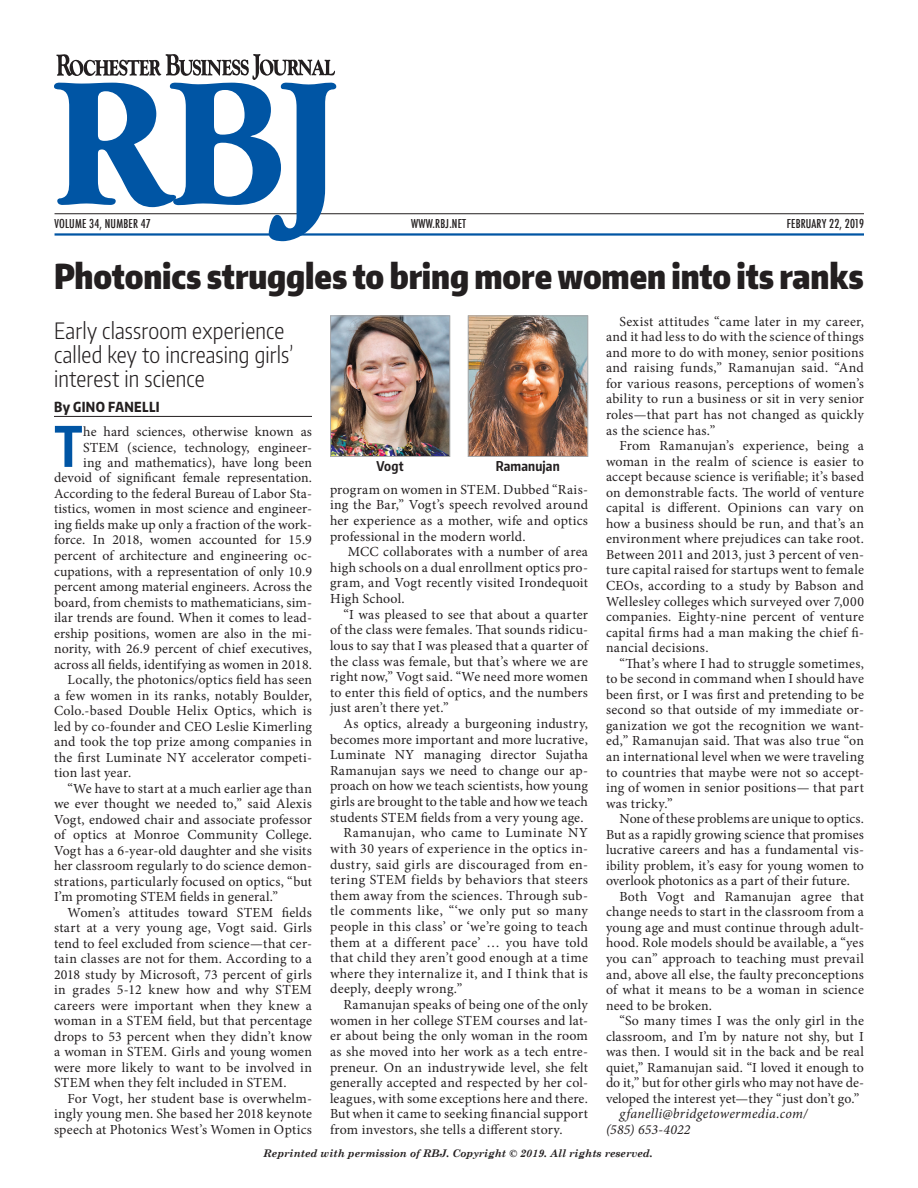
<style>
.page{position:relative;width:918px;height:1188px;background:#fff}
.page>*{position:absolute;margin:0;border:0;box-sizing:border-box;transform-origin:0 0}
.Main_Story_Text{font:700 55.5px "Encode Sans Compressed";color:#0055a4}
.SR_Headline{font:900 34.2px "Encode Sans Compressed";letter-spacing:-.005em;color:#231f20}
.SR_Deck{font:300 22.5px/24.2px "Encode Sans Compressed";letter-spacing:.01em;color:#231f20}
.Main_Story_Text-2{font:13.8px/15.6px "Minion Pro";letter-spacing:.01em;color:#231f20;text-align:justify}
.Main_Story_Text-3{font:italic 13.8px/15.6px "Minion Pro";letter-spacing:.02em;color:#231f20}
.Bylines{font:800 13.8px "Encode Sans Compressed";letter-spacing:.03em;color:#231f20}
.mug_last_name{font:700 13.5px "Encode Sans Compressed";letter-spacing:.01em;color:#231f20}
.t1{font:500 condensed 12px "Futura";letter-spacing:.015em;color:#231f20}
.t2{font:italic 700 10.5px "Century Schoolbook";color:#231f20}
</style>
<div class="page">
<hr style="left:55px;top:213px;width:809px;height:1px;background:#231f20">
<hr style="left:55px;top:233px;width:809px;height:3px;background:#0055a4">
<svg style="left:54px;top:54px;width:282px;height:187px"></svg>
<hr style="left:54px;top:416px;width:258px;height:1px;background:#231f20">
<img style="left:332px;top:318px;width:116px;height:137px">
<div style="left:330px;top:316px;width:120px;height:141px;border:1px solid #a7a9ac"></div>
<img style="left:470px;top:318px;width:116px;height:137px">
<div style="left:468px;top:316px;width:120px;height:141px;border:1px solid #a7a9ac"></div>
<p class="t1" style="left:55px;top:216px;width:98px">VOLUME 34, NUMBER 47</p>
<p class="t1" style="left:411px;top:216px;width:57px">WWW.RBJ.NET</p>
<p class="t1" style="left:787px;top:216px;width:79px">FEBRUARY 22, 2019</p>
<p class="SR_Headline" style="left:54px;top:254px;width:811px">Photonics struggles to bring more women into its ranks</p>
<p class="SR_Deck" style="left:54px;top:318px;width:241px">Early classroom experience called key to increasing girls’ interest in science</p>
<p class="Bylines" style="left:54px;top:397px;width:107px">By GINO FANELLI</p>
<p class="Main_Story_Text" style="left:54px;top:410px;width:30px">T</p>
<p class="Main_Story_Text-2" style="left:606px;top:314px;width:260px;text-indent:14px">Sexist attitudes “came later in my career, and it had less to do with the science of things and more to do with money, senior positions and raising funds,” Ramanujan said. “And for various reasons, perceptions of women’s ability to run a business or sit in very senior roles—that part has not changed as quickly as the science has.”</p>
<p class="Main_Story_Text-2" style="left:606px;top:438px;width:260px;text-indent:14px">From Ramanujan’s experience, being a woman in the realm of science is easier to accept because science is verifiable; it’s based on demonstrable facts. The world of venture capital is different. Opinions can vary on how a business should be run, and that’s an environment where prejudices can take root.<br>Between 2011 and 2013, just 3 percent of ven&shy;ture capital raised for startups went to female CEOs, according to a study by Babson and Wellesley colleges which surveyed over 7,000 companies. Eighty-nine percent of venture capital firms had a man making the chief fi&shy;nancial decisions.</p>
<p class="Main_Story_Text-2" style="left:606px;top:656px;width:260px;text-indent:14px">“That’s where I had to struggle sometimes, to be second in command when I should have been first, or I was first and pretending to be second so that outside of my immediate or&shy;ganization we got the recognition we want&shy;ed,” Ramanujan said. That was also true “on an international level when we were traveling to countries that maybe were not so accept&shy;ing of women in senior positions— that part was tricky.”</p>
<p class="Main_Story_Text-2" style="left:606px;top:811px;width:260px;text-indent:14px">None of these problems are unique to optics.<br>But as a rapidly growing science that promises lucrative careers and has a fundamental vis&shy;ibility problem, it’s easy for young women to overlook photonics as a part of their future.</p>
<p class="Main_Story_Text-2" style="left:606px;top:889px;width:260px;text-indent:14px">Both Vogt and Ramanujan agree that change needs to start in the classroom from a young age and must continue through adult&shy;hood. Role models should be available, a “yes you can” approach to teaching must prevail and, above all else, the faulty preconceptions of what it means to be a woman in science need to be broken.</p>
<p class="Main_Story_Text-2" style="left:606px;top:1013px;width:260px;text-indent:14px">“So many times I was the only girl in the classroom, and I’m by nature not shy, but I was then. I would sit in the back and be real quiet,” Ramanujan said. “I loved it enough to do it,” but for other girls who may not have de&shy;veloped the interest yet—they “just don’t go.”</p>
<p class="Main_Story_Text-3" style="left:606px;top:1106px;width:204px;text-indent:14px">gfanelli@bridgetowermedia.com/ (585) 653-4022</p>
<p class="Main_Story_Text-2" style="left:54px;top:424px;width:260px;text-align:right">he hard sciences, otherwise known as STEM (science, technology, engineer-<br>ing and mathematics), have long been devoid of significant female representation.<br>According to the federal Bureau of Labor Sta&shy;tistics, women in most science and engineer&shy;ing fields make up only a fraction of the work&shy;force. In 2018, women accounted for 15.9 percent of architecture and engineering oc&shy;cupations, with a representation of only 10.9 percent among material engineers. Across the board, from chemists to mathematicians, sim&shy;ilar trends are found. When it comes to lead&shy;ership positions, women are also in the mi&shy;nority, with 26.9 percent of chief executives, across all fields, identifying as women in 2018.</p>
<p class="Main_Story_Text-2" style="left:54px;top:672px;width:260px;text-indent:14px">Locally, the photonics/optics field has seen a few women in its ranks, notably Boulder, Colo.-based Double Helix Optics, which is led by co-founder and CEO Leslie Kimerling and took the top prize among companies in the first Luminate NY accelerator competi&shy;tion last year.</p>
<p class="Main_Story_Text-2" style="left:54px;top:781px;width:260px;text-indent:14px">“We have to start at a much earlier age than we ever thought we needed to,” said Alexis Vogt, endowed chair and associate professor of optics at Monroe Community College.<br>Vogt has a 6-year-old daughter and she visits her classroom regularly to do science demon&shy;strations, particularly focused on optics, “but I’m promoting STEM fields in general.”</p>
<p class="Main_Story_Text-2" style="left:54px;top:905px;width:260px;text-indent:14px">Women’s attitudes toward STEM fields start at a very young age, Vogt said. Girls tend to feel excluded from science—that cer&shy;tain classes are not for them. According to a 2018 study by Microsoft, 73 percent of girls in grades 5-12 knew how and why STEM careers were important when they knew a woman in a STEM field, but that percentage drops to 53 percent when they didn’t know a woman in STEM. Girls and young women were more likely to want to be involved in STEM when they felt included in STEM.</p>
<p class="Main_Story_Text-2" style="left:54px;top:1091px;width:260px;text-indent:14px">For Vogt, her student base is overwhelm&shy;ingly young men. She based her 2018 keynote speech at Photonics West’s Women in Optics</p>
<p class="mug_last_name" style="left:376px;top:457px;width:29px">Vogt</p>
<p class="mug_last_name" style="left:496px;top:457px;width:65px">Ramanujan</p>
<p class="Main_Story_Text-2" style="left:330px;top:482px;width:260px">program on women in STEM. Dubbed “Rais&shy;ing the Bar,” Vogt’s speech revolved around her experience as a mother, wife and optics professional in the modern world.</p>
<p class="Main_Story_Text-2" style="left:330px;top:544px;width:260px;text-indent:18px">MCC collaborates with a number of area high schools on a dual enrollment optics pro&shy;gram, and Vogt recently visited Irondequoit High School.</p>
<p class="Main_Story_Text-2" style="left:330px;top:607px;width:260px;text-indent:14px">“I was pleased to see that about a quarter of the class were females. That sounds ridicu&shy;lous to say that I was pleased that a quarter of the class was female, but that’s where we are right now,” Vogt said. “We need more women to enter this field of optics, and the numbers just aren’t there yet.”</p>
<p class="Main_Story_Text-2" style="left:330px;top:716px;width:260px;text-indent:14px">As optics, already a burgeoning industry, becomes more important and more lucrative, Luminate NY managing director Sujatha Ramanujan says we need to change our ap&shy;proach on how we teach scientists, how young girls are brought to the table and how we teach students STEM fields from a very young age.</p>
<p class="Main_Story_Text-2" style="left:330px;top:825px;width:260px;text-indent:14px">Ramanujan, who came to Luminate NY with 30 years of experience in the optics in&shy;dustry, said girls are discouraged from en&shy;tering STEM fields by behaviors that steers them away from the sciences. Through sub&shy;tle comments like, “‘we only put so many people in this class’ or ‘we’re going to teach them at a different pace’ … you have told that child they aren’t good enough at a time where they internalize it, and I think that is deeply, deeply wrong.”</p>
<p class="Main_Story_Text-2" style="left:330px;top:997px;width:260px;text-indent:14px">Ramanujan speaks of being one of the only women in her college STEM courses and lat&shy;er about being the only woman in the room as she moved into her work as a tech entre&shy;preneur. On an industrywide level, she felt generally accepted and respected by her col&shy;leagues, with some exceptions here and there.<br>But when it came to seeking financial support from investors, she tells a different story.</p>
<p class="t2" style="left:264px;top:1146px;width:391px">Reprinted with permission of RBJ. Copyright © 2019. All rights reserved.</p>
</div>
